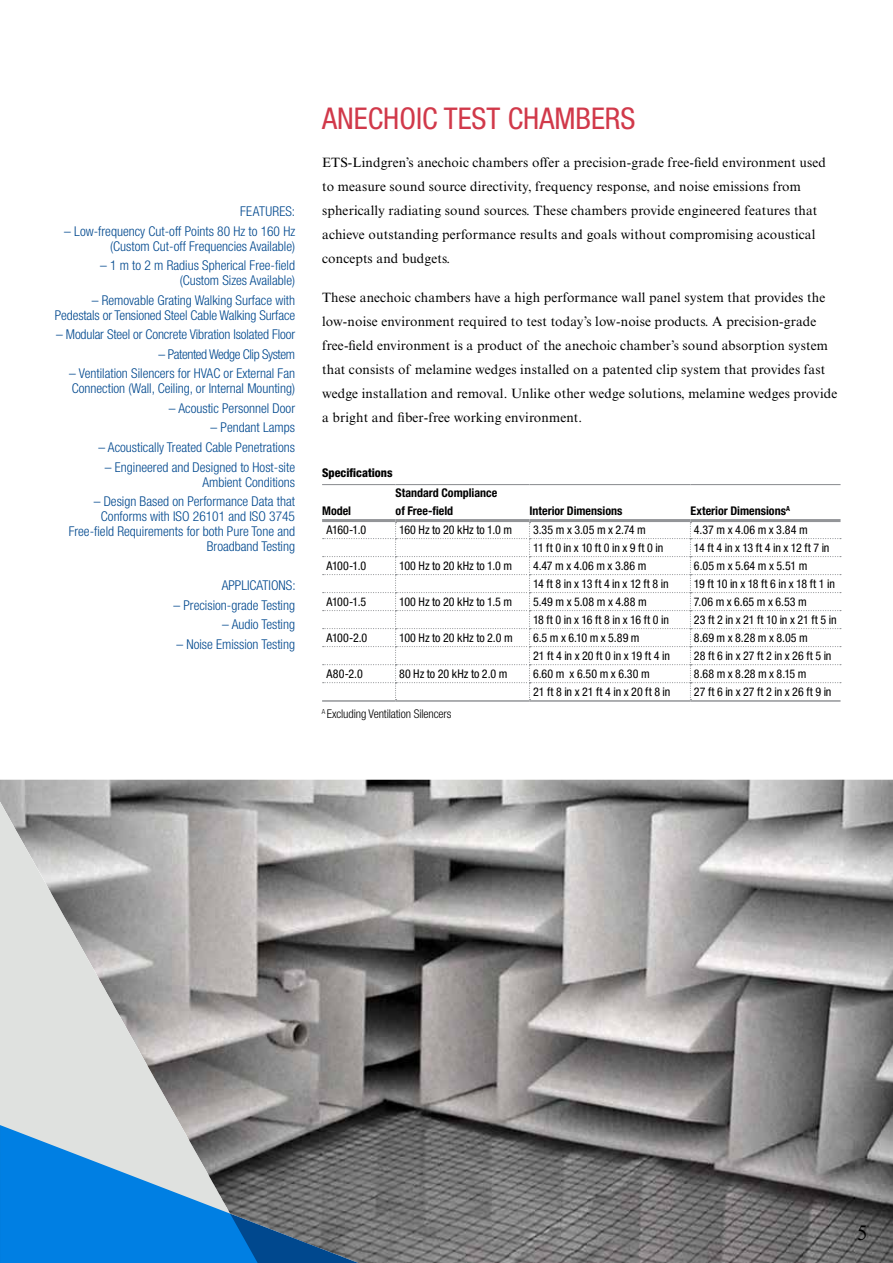
<style>
.page{position:relative;width:893px;height:1263px;background:#fff}
.page>*{position:absolute;margin:0;border:0;box-sizing:border-box;transform-origin:0 0}
.t1{font:condensed 30px "Helvetica Neue LT Std";color:#d1394a}
.t2{font:21px "Times New Roman MT Std";color:#000}
.t3{font:13.5px/24px "Times New Roman MT Std";letter-spacing:.01em;color:#000}
.t4{font:300 condensed 13.5px/15px "Helvetica Neue LT Std";color:#00488e;text-align:right}
.t5{font:300 condensed 13.5px "Helvetica Neue LT Std";letter-spacing:-.03em;color:#00488e}
.t6{font:condensed 12px "Helvetica Neue LT Std";color:#000}
.t7{font:700 condensed 12px/18px "Helvetica Neue LT Std";color:#000}
.t8{font:300 condensed 12px "Helvetica Neue LT Std";letter-spacing:-.01em;color:#000}
.t9{font:800 condensed 12px "Helvetica Neue LT Std";color:#000}
</style>
<div class="page">
<hr style="left:322px;top:519px;width:74px;height:3px;background:#939598">
<hr style="left:396px;top:700px;width:133px;height:2px;background:#939598">
<hr style="left:529px;top:700px;width:161px;height:2px;background:#939598">
<hr style="left:690px;top:700px;width:150px;height:2px;background:#939598">
<hr style="left:322px;top:700px;width:74px;height:2px;background:#939598">
<hr style="left:396px;top:519px;width:133px;height:3px;background:#939598">
<hr style="left:529px;top:519px;width:161px;height:3px;background:#939598">
<hr style="left:690px;top:519px;width:150px;height:3px;background:#939598">
<svg style="left:323px;top:522px;width:518px;height:178px"></svg>
<hr style="left:396px;top:484px;width:133px;height:1px;background:#939598">
<hr style="left:529px;top:484px;width:161px;height:1px;background:#939598">
<hr style="left:690px;top:484px;width:150px;height:1px;background:#939598">
<hr style="left:322px;top:484px;width:74px;height:1px;background:#939598">
<img style="left:0;top:780px;width:893px;height:483px">
<svg style="left:0;top:802px;width:266px;height:461px;background:#95acbe"></svg>
<p class="t4" style="left:240px;top:204px;width:56px">FEATURES:</p>
<p class="t4" style="left:64px;top:224px;width:232px">– Low-frequency Cut-off Points 80 Hz to 160 Hz (Custom Cut-off Frequencies Available)</p>
<p class="t4" style="left:100px;top:258px;width:197px">– 1 m to 2 m Radius Spherical Free-field (Custom Sizes Available)</p>
<p class="t4" style="left:55px;top:293px;width:242px">– Removable Grating Walking Surface with<br>Pedestals or Tensioned Steel Cable Walking Surface</p>
<p class="t4" style="left:56px;top:327px;width:240px">– Modular Steel or Concrete Vibration Isolated Floor</p>
<p class="t5" style="left:159px;top:346px;width:138px">– Patented Wedge Clip System</p>
<p class="t4" style="left:69px;top:366px;width:227px;text-align:left">– Ventilation Silencers for HVAC or External Fan<br>Connection (Wall, Ceiling, or Internal Mounting)</p>
<p class="t4" style="left:169px;top:401px;width:128px">– Acoustic Personnel Door</p>
<p class="t4" style="left:211px;top:420px;width:86px">– Pendant Lamps</p>
<p class="t4" style="left:98px;top:440px;width:198px">– Acoustically Treated Cable Penetrations</p>
<p class="t4" style="left:105px;top:459px;width:192px">– Engineered and Designed to Host-site<br>Ambient Conditions</p>
<p class="t4" style="left:69px;top:494px;width:228px">– Design Based on Performance Data that Conforms with ISO 26101 and ISO 3745<br>Free-field Requirements for both Pure Tone and Broadband Testing</p>
<p class="t4" style="left:222px;top:578px;width:75px">APPLICATIONS:</p>
<p class="t4" style="left:173px;top:597px;width:123px">– Precision-grade Testing</p>
<p class="t4" style="left:222px;top:617px;width:74px">– Audio Testing</p>
<p class="t4" style="left:176px;top:636px;width:120px">– Noise Emission Testing</p>
<h1 class="t1" style="left:322px;top:101px;width:315px">ANECHOIC TEST CHAMBERS</h1>
<p class="t3" style="left:322px;top:150px;width:505px">ETS-Lindgren’s anechoic chambers offer a precision-grade free-field environment used to measure sound source directivity, frequency response, and noise emissions from spherically radiating sound sources. These chambers provide engineered features that achieve outstanding performance results and goals without compromising acoustical concepts and budgets.</p>
<p class="t3" style="left:322px;top:285px;width:517px">These anechoic chambers have a high performance wall panel system that provides the low-noise environment required to test today’s low-noise products. A precision-grade free-field environment is a product of the anechoic chamber’s sound absorption system that consists of melamine wedges installed on a patented clip system that provides fast wedge installation and removal. Unlike other wedge solutions, melamine wedges provide a bright and fiber-free working environment.</p>
<p class="t9" style="left:322px;top:465px;width:72px">Specifications</p>
<p class="t7" style="left:322px;top:501px;width:31px">Model</p>
<p class="t7" style="left:396px;top:483px;width:103px">Standard Compliance of Free-field</p>
<p class="t7" style="left:529px;top:501px;width:94px">Interior Dimensions</p>
<p class="t7" style="left:690px;top:501px;width:101px">Exterior Dimensions<sup>A</sup></p>
<p class="t6" style="left:327px;top:523px;width:41px">A160-1.0</p>
<p class="t6" style="left:399px;top:523px;width:114px">160 Hz to 20 kHz to 1.0 m</p>
<p class="t6" style="left:533px;top:523px;width:114px">3.35 m x 3.05 m x 2.74 m</p>
<p class="t6" style="left:694px;top:523px;width:115px">4.37 m x 4.06 m x 3.84 m</p>
<p class="t6" style="left:533px;top:541px;width:132px">11 ft 0 in x 10 ft 0 in x 9 ft 0 in</p>
<p class="t6" style="left:694px;top:541px;width:137px">14 ft 4 in x 13 ft 4 in x 12 ft 7 in</p>
<p class="t6" style="left:327px;top:559px;width:41px">A100-1.0</p>
<p class="t6" style="left:399px;top:559px;width:114px">100 Hz to 20 kHz to 1.0 m</p>
<p class="t6" style="left:533px;top:559px;width:115px">4.47 m x 4.06 m x 3.86 m</p>
<p class="t6" style="left:694px;top:559px;width:115px">6.05 m x 5.64 m x 5.51 m</p>
<p class="t6" style="left:533px;top:577px;width:137px">14 ft 8 in x 13 ft 4 in x 12 ft 8 in</p>
<p class="t6" style="left:694px;top:577px;width:142px">19 ft 10 in x 18 ft 6 in x 18 ft 1 in</p>
<p class="t6" style="left:327px;top:595px;width:41px">A100-1.5</p>
<p class="t6" style="left:399px;top:595px;width:115px">100 Hz to 20 kHz to 1.5 m</p>
<p class="t6" style="left:533px;top:595px;width:115px">5.49 m x 5.08 m x 4.88 m</p>
<p class="t6" style="left:694px;top:595px;width:114px">7.06 m x 6.65 m x 6.53 m</p>
<p class="t6" style="left:533px;top:613px;width:137px">18 ft 0 in x 16 ft 8 in x 16 ft 0 in</p>
<p class="t6" style="left:694px;top:613px;width:144px">23 ft 2 in x 21 ft 10 in x 21 ft 5 in</p>
<p class="t6" style="left:327px;top:631px;width:42px">A100-2.0</p>
<p class="t6" style="left:399px;top:631px;width:115px">100 Hz to 20 kHz to 2.0 m</p>
<p class="t6" style="left:533px;top:631px;width:108px">6.5 m x 6.10 m x 5.89 m</p>
<p class="t6" style="left:694px;top:631px;width:115px">8.69 m x 8.28 m x 8.05 m</p>
<p class="t6" style="left:533px;top:649px;width:138px">21 ft 4 in x 20 ft 0 in x 19 ft 4 in</p>
<p class="t6" style="left:694px;top:649px;width:139px">28 ft 6 in x 27 ft 2 in x 26 ft 5 in</p>
<p class="t6" style="left:327px;top:667px;width:38px">A80-2.0</p>
<p class="t6" style="left:399px;top:667px;width:110px">80 Hz to 20 kHz to 2.0 m</p>
<p class="t6" style="left:533px;top:667px;width:118px">6.60 m x 6.50 m x 6.30 m</p>
<p class="t6" style="left:694px;top:667px;width:114px">8.68 m x 8.28 m x 8.15 m</p>
<p class="t6" style="left:533px;top:685px;width:139px">21 ft 8 in x 21 ft 4 in x 20 ft 8 in</p>
<p class="t6" style="left:694px;top:685px;width:139px">27 ft 6 in x 27 ft 2 in x 26 ft 9 in</p>
<p class="t8" style="left:322px;top:706px;width:131px"><sup>A</sup> Excluding Ventilation Silencers</p>
<h2 class="t2" style="left:857px;top:1220px;width:12px">5</h2>
</div>
